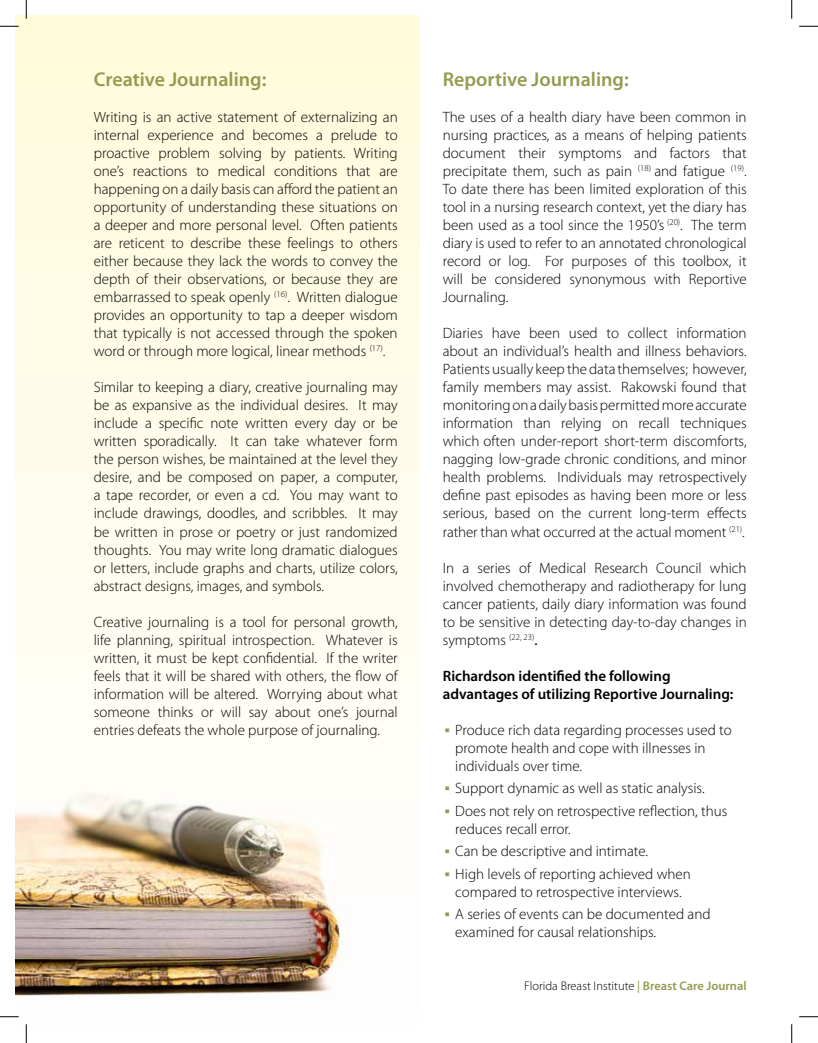
<style>
.page{position:relative;width:818px;height:1043px;background:#fff}
.page>*{position:absolute;margin:0;border:0;box-sizing:border-box;transform-origin:0 0}
.t1{font:600 20px "Myriad Pro";color:#949b50}
.t2{font:300 15px/18px "Myriad Pro";color:#000;text-align:justify}
.t3{font:600 15px/18px "Myriad Pro";color:#000}
.t4{font:300 12.5px "Myriad Pro";color:#000}
.s1{font-weight:400}
.s2{font-family:"Courier New";font-weight:400;color:#949b50}
.s3{font-weight:400;color:#949b50}
.s4{font-weight:600;color:#949b50}
</style>
<div class="page">
<svg style="left:15px;top:15px;width:405px;height:1003px"></svg>
<svg style="left:0;top:25px;width:19px;height:2px"></svg>
<svg style="left:799px;top:25px;width:19px;height:2px"></svg>
<svg style="left:0;top:1015px;width:19px;height:2px"></svg>
<svg style="left:799px;top:1016px;width:19px;height:1px"></svg>
<svg style="left:25px;top:0;width:2px;height:19px"></svg>
<svg style="left:25px;top:1024px;width:2px;height:18px"></svg>
<svg style="left:791px;top:0;width:1px;height:19px"></svg>
<svg style="left:791px;top:1024px;width:1px;height:18px"></svg>
<h1 class="t1" style="left:94px;top:67px;width:174px">Creative Journaling:</h1>
<p class="t2" style="left:94px;top:108px;width:305px">Writing is an active statement of externalizing an internal experience and becomes a prelude to proactive problem solving by patients. Writing one’s reactions to medical conditions that are happening on a daily basis can afford the patient an opportunity of understanding these situations on a deeper and more personal level. Often patients are reticent to describe these feelings to others either because they lack the words to convey the depth of their observations, or because they are embarrassed to speak openly <sup>(16)</sup>. Written dialogue provides an opportunity to tap a deeper wisdom that typically is not accessed through the spoken word or through more logical, linear methods <sup>(17)</sup>.</p>
<p class="t2" style="left:94px;top:378px;width:305px">Similar to keeping a diary, creative journaling may be as expansive as the individual desires. It may include a specific note written every day or be written sporadically. It can take whatever form the person wishes, be maintained at the level they desire, and be composed on paper, a computer, a tape recorder, or even a cd. You may want to include drawings, doodles, and scribbles. It may be written in prose or poetry or just randomized thoughts. You may write long dramatic dialogues or letters, include graphs and charts, utilize colors, abstract designs, images, and symbols.</p>
<p class="t2" style="left:94px;top:612px;width:305px">Creative journaling is a tool for personal growth, life planning, spiritual introspection. Whatever is written, it must be kept confidential. If the writer feels that it will be shared with others, the flow of information will be altered. Worrying about what someone thinks or will say about one’s journal entries defeats the whole purpose of journaling.</p>
<h1 class="t1" style="left:442px;top:67px;width:187px">Reportive Journaling:</h1>
<p class="t2" style="left:442px;top:108px;width:305px">The uses of a health diary have been common in nursing practices, as a means of helping patients document their symptoms and factors that precipitate them, such as pain <sup>(18)</sup> and fatigue <sup>(19)</sup>.<br>To date there has been limited exploration of this tool in a nursing research context, yet the diary has been used as a tool since the 1950’s <sup>(20)</sup>. The term diary is used to refer to an annotated chronological record or log. For purposes of this toolbox, it will be considered synonymous with Reportive Journaling.</p>
<p class="t2" style="left:443px;top:324px;width:305px">Diaries have been used to collect information about an individual’s health and illness behaviors.<br>Patients usually keep the data themselves; however, family members may assist. Rakowski found that monitoring on a daily basis permitted more accurate information than relying on recall techniques which often under-report short-term discomforts, nagging low-grade chronic conditions, and minor health problems. Individuals may retrospectively define past episodes as having been more or less serious, based on the current long-term effects rather than what occurred at the actual moment <sup>(21)</sup>.</p>
<p class="t2" style="left:443px;top:558px;width:305px">In a series of Medical Research Council which involved chemotherapy and radiotherapy for lung cancer patients, daily diary information was found to be sensitive in detecting day-to-day changes in symptoms <sup>(22,</sup> <sup>23)</sup><span class="s1">.</span></p>
<p class="t3" style="left:442px;top:666px;width:292px">Richardson identified the following advantages of utilizing Reportive Journaling:</p>
<p class="t2" style="left:455px;top:720px;width:278px;text-align:left;text-indent:-12px"><span class="s2">▪</span> Produce rich data regarding processes used to promote health and cope with illnesses in individuals over time.</p>
<p class="t2" style="left:442px;top:779px;width:263px"><span class="s2">▪</span> Support dynamic as well as static analysis.</p>
<p class="t2" style="left:455px;top:801px;width:274px;text-indent:-12px"><span class="s2">▪</span> Does not rely on retrospective reflection, thus reduces recall error.</p>
<p class="t2" style="left:442px;top:842px;width:207px"><span class="s2">▪</span> Can be descriptive and intimate.</p>
<p class="t2" style="left:442px;top:864px;width:249px;text-align:center"><span class="s2">▪</span> High levels of reporting achieved when compared to retrospective interviews.</p>
<p class="t2" style="left:455px;top:905px;width:257px;text-indent:-12px"><span class="s2">▪</span> A series of events can be documented and examined for causal relationships.</p>
<p class="t4" style="left:524px;top:978px;width:224px">Florida Breast Institute <span class="s3">|</span> <span class="s4">Breast Care Journal</span></p>
</div>
